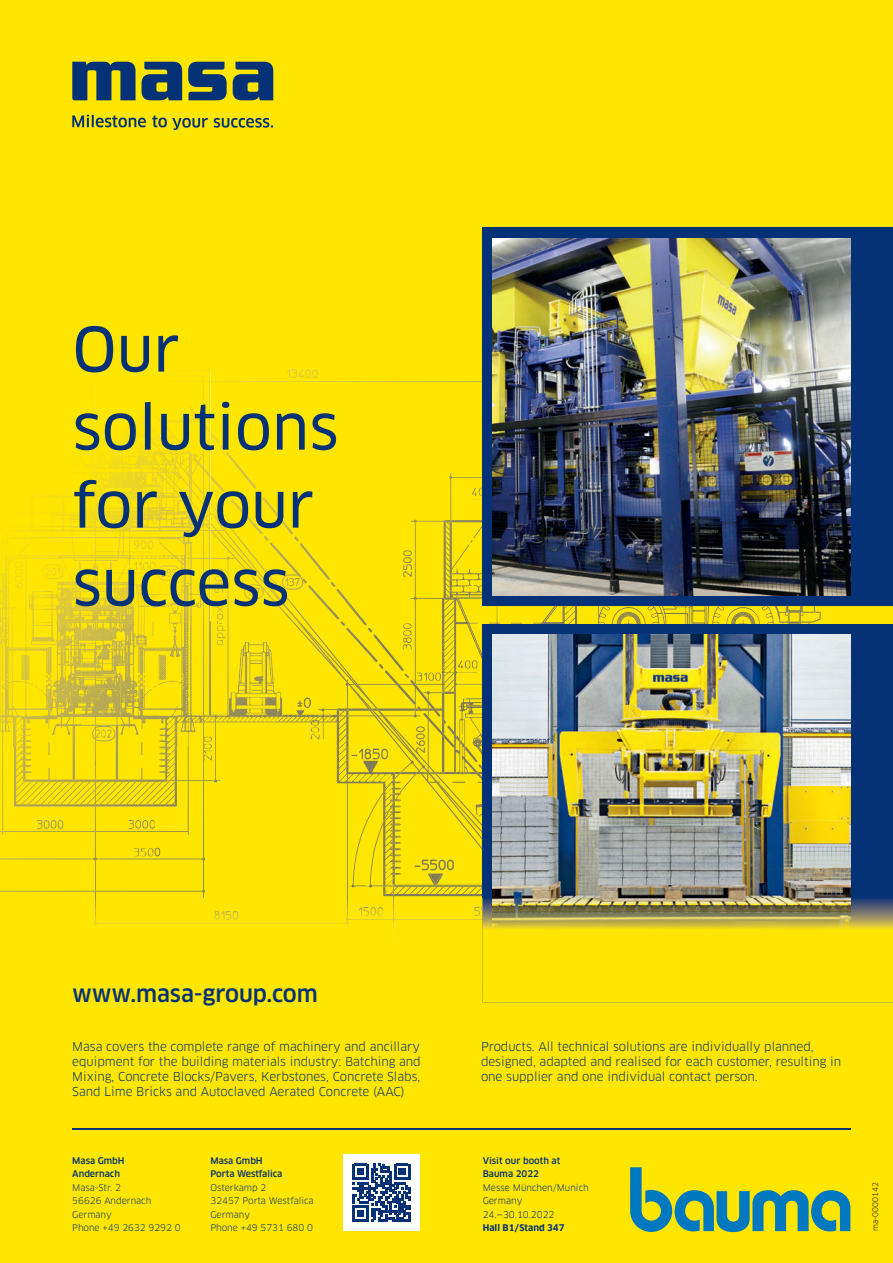
<style>
.page{position:relative;width:893px;height:1263px;background:#ffe601}
.page>*{position:absolute;margin:0;border:0;box-sizing:border-box;transform-origin:0 0}
.t1{font:60px/78px "Clan Pro News";color:#053276}
.t2{font:500 22.5px "Clan Pro";letter-spacing:-.005em;color:#053276}
.t3{font:12px/15px "Clan Pro";letter-spacing:-.005em;color:#053276;text-align:justify}
.t4{font:9px/13.5px "Clan Pro";letter-spacing:-.005em;color:#053276}
.t5{font:500 9px/13.5px "Clan Pro";letter-spacing:-.005em;color:#053276}
.t6{font:9px/13.5px "Clan Pro";color:#053276}
.t7{font:700 9px "Clan Pro";color:#053276}
.t8{font:7.5px "Clan Pro";color:#231f20}
</style>
<div class="page">
<svg style="left:72px;top:115px;width:74px;height:12px"></svg>
<svg style="left:152px;top:115px;width:56px;height:15px"></svg>
<svg style="left:214px;top:118px;width:59px;height:10px"></svg>
<svg style="left:188px;top:62px;width:39px;height:38px"></svg>
<svg style="left:233px;top:62px;width:40px;height:38px;background:#315261"></svg>
<svg style="left:142px;top:62px;width:40px;height:38px;background:#315161"></svg>
<svg style="left:72px;top:62px;width:64px;height:38px"></svg>
<hr style="left:72px;top:1128px;width:778px;height:1px;background:#053276">
<div style="left:483px;top:228px;width:410px;height:378px;background:#053276"></div>
<img style="left:493px;top:238px;width:357px;height:131px">
<svg style="left:630px;top:1167px;width:220px;height:65px"></svg>
<div style="left:343px;top:1154px;width:77px;height:77px;background:#fff"></div>
<svg style="left:352px;top:1164px;width:58px;height:58px"></svg>
<img style="left:0;top:369px;width:893px;height:634px">
<img style="left:493px;top:898px;width:357px;height:94px">
<h1 class="t1" style="left:72px;top:311px;width:268px">Our solutions for your success</h1>
<h2 class="t2" style="left:72px;top:980px;width:247px">www.masa-group.com</h2>
<p class="t3" style="left:72px;top:1039px;width:350px">Masa covers the complete range of machinery and ancillary equipment for the building materials industry: Batching and Mixing, Concrete Blocks/Pavers, Kerbstones, Concrete Slabs, Sand Lime Bricks and Autoclaved Aerated Concrete (AAC)</p>
<p class="t3" style="left:481px;top:1039px;width:362px;text-align:left">Products. All technical solutions are individually planned, designed, adapted and realised for each customer, resulting in one supplier and one individual contact person.</p>
<p class="t5" style="left:72px;top:1154px;width:54px">Masa GmbH<br>Andernach</p>
<p class="t4" style="left:72px;top:1180px;width:110px">Masa-Str. 2<br>56626 Andernach<br>Germany<br>Phone +49 2632 9292 0</p>
<p class="t5" style="left:211px;top:1154px;width:73px">Masa GmbH<br>Porta Westfalica</p>
<p class="t4" style="left:211px;top:1180px;width:105px">Osterkamp 2<br>32457 Porta Westfalica<br>Germany<br>Phone +49 5731 680 0</p>
<p class="t5" style="left:483px;top:1154px;width:79px">Visit our booth at<br>Bauma 2022</p>
<p class="t6" style="left:483px;top:1180px;width:108px">Messe München/Munich<br>Germany<br>24.—30.10.2022</p>
<p class="t7" style="left:483px;top:1222px;width:83px">Hall B1 / Stand 347</p>
<p class="t8" style="left:871px;top:1231px;width:50px;rotate:-90deg">ma-0000142</p>
</div>
